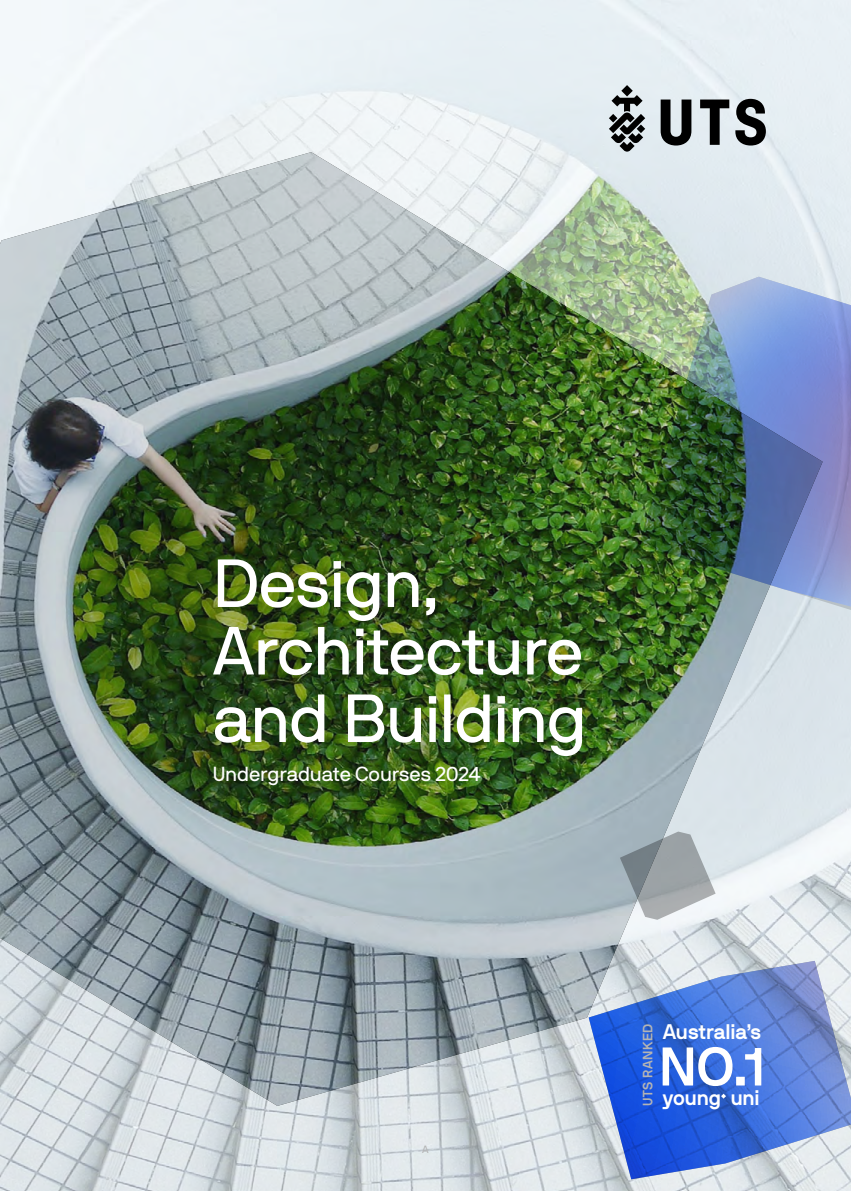
<style>
.page{position:relative;width:851px;height:1191px;background:#fff}
.page>*{position:absolute;margin:0;border:0;box-sizing:border-box;transform-origin:0 0}
.t1{font:67.5px/67.5px "NB International Pro";letter-spacing:-.02em;color:#fff}
.t2{font:700 54px "NB International Pro";color:#fff}
.t3{font:700 21px "NB International Pro";letter-spacing:-.005em;color:#fff}
.t4{font:20.25px "NB International Pro";letter-spacing:-.01em;color:#fff}
.t5{font:700 13.5px "NB International Pro";letter-spacing:.035em;color:#b4b4b4}
.t6{font:10.5px "NB International Pro";color:#b4b4b4}
</style>
<div class="page">
<img style="left:0;top:0;width:850px;height:1191px">
<img style="left:0;top:152px;width:822px;height:954px">
<img style="left:639px;top:277px;width:211px;height:341px">
<svg style="left:588px;top:961px;width:262px;height:218px;background:#698dda"></svg>
<svg style="left:700px;top:99px;width:29px;height:46px"></svg>
<svg style="left:660px;top:99px;width:31px;height:46px"></svg>
<svg style="left:735px;top:99px;width:30px;height:46px"></svg>
<svg style="left:608px;top:85px;width:37px;height:67px;background:#868c8f"></svg>
<svg style="left:619px;top:831px;width:96px;height:88px;background:#a9b1b6"></svg>
<svg style="left:721px;top:1093px;width:5px;height:5px"></svg>
<p class="t1" style="left:213px;top:549px;width:376px">Design,<br>Architecture and Building</p>
<p class="t4" style="left:213px;top:762px;width:269px">Undergraduate Courses 2024</p>
<p class="t6" style="left:422px;top:1143px;width:8px">A</p>
<p class="t5" style="left:639px;top:1105px;width:84px;rotate:-90deg">UTS RANKED</p>
<p class="t3" style="left:662px;top:1019px;width:100px">Australia’s</p>
<p class="t2" style="left:659px;top:1035px;width:108px">NO.1</p>
<p class="t3" style="left:662px;top:1085px;width:98px">young uni</p>
</div>
